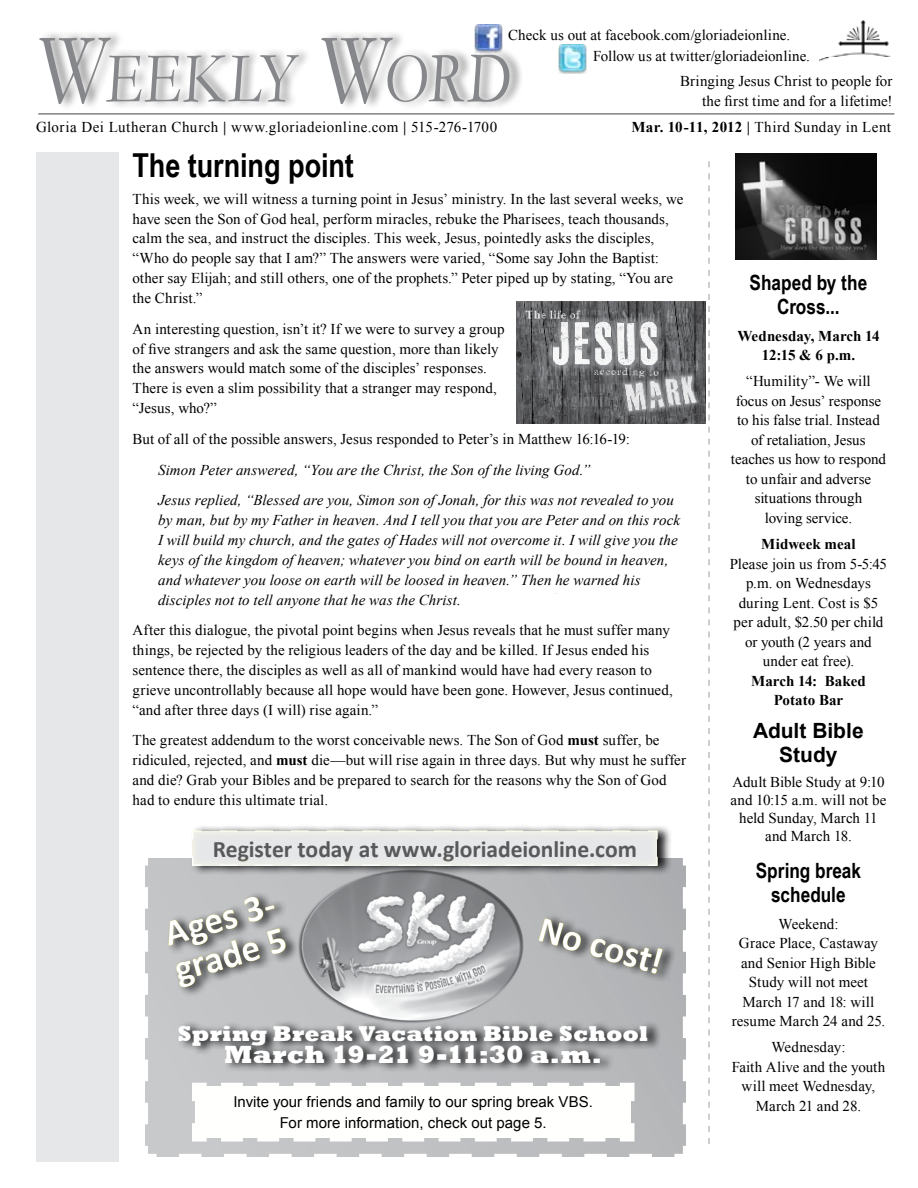
<style>
.page{position:relative;width:918px;height:1188px;background:#fff}
.page>*{position:absolute;margin:0;border:0;box-sizing:border-box;transform-origin:0 0}
.t1{font:700 37.5px "Calibri";color:#fff}
.t2{font:700 33px "Arial Narrow";letter-spacing:-.005em;color:#000}
.t3{font:800 25.5px "Rockwell";letter-spacing:.005em;color:#fff}
.t4{font:700 23.55px "Calibri";letter-spacing:-.005em;color:#58595b}
.t5{font:800 22.05px "Rockwell";letter-spacing:.01em;color:#fff}
.t6{font:700 21px/24px "Arial Narrow";color:#000;text-align:center}
.t7{font:700 21px/24px "Arial";color:#000;text-align:center}
.t8{font:15px/19.5px "Times New Roman";letter-spacing:.005em;color:#000;text-align:center}
.t9{font:italic 15px/20px "Times New Roman";letter-spacing:.005em;color:#000}
.t10{font:15px/20.9px "Arial";letter-spacing:.005em;color:#000;text-align:center}
.t11{font:700 15px/19.5px "Times New Roman";color:#000;text-align:center}
.t12{font:15px "Times New Roman";letter-spacing:.03em;color:#000}
.t13{font:15px "Times New Roman";letter-spacing:.035em;color:#000}
.s1{font-weight:700}
</style>
<div class="page">
<img style="left:820px;top:21px;width:71px;height:40px">
<div style="left:34px;top:152px;width:85px;height:1010px;background:#e6e7e8"></div>
<div style="left:520px;top:57px;width:37px;height:53px;border:2px solid #fff;border-radius:50%"></div>
<hr style="left:38px;top:113px;width:856px;height:2px;background:#808285">
<svg style="left:39px;top:38px;width:471px;height:66px"></svg>
<div style="left:6px;top:0;width:30px;height:1178px;background:#fff"></div>
<svg style="left:708px;top:161px;width:2px;height:983px"></svg>
<img style="left:474px;top:24px;width:29px;height:29px">
<img style="left:558px;top:44px;width:29px;height:29px">
<img style="left:735px;top:153px;width:142px;height:106px">
<img style="left:517px;top:301px;width:189px;height:122px">
<svg style="left:145px;top:876px;width:541px;height:281px;background:#bdbfc0"></svg>
<div style="left:177px;top:1020px;width:484px;height:53px;background:#000;opacity:.89"></div>
<div style="left:190px;top:824px;width:482px;height:52px;background:#000;opacity:.89"></div>
<svg style="left:378px;top:829px;width:288px;height:38px;background:#e2e3e1"></svg>
<svg style="left:188px;top:1079px;width:450px;height:66px"></svg>
<svg style="left:505px;top:835px;width:205px;height:187px;background:#bdbebb"></svg>
<svg style="left:145px;top:824px;width:233px;height:246px;background:#b5b6b3"></svg>
<p class="t8" style="left:593px;top:24px;width:218px;line-height:21.1px;text-align:left;text-indent:-85px">Check us out at facebook.com/gloriadeionline.<br>Follow us at twitter/gloriadeionline.</p>
<p class="t8" style="left:680px;top:71px;width:214px;text-align:right">Bringing Jesus Christ to people for the first time and for a lifetime!</p>
<p class="t12" style="left:36px;top:117px;width:463px">Gloria Dei Lutheran Church <span class="s1">|</span> www.gloriadeionline.com <span class="s1">|</span> 515-276-1700</p>
<p class="t13" style="left:631px;top:117px;width:261px"><span class="s1">Mar. 10-11, 2012 |</span> Third Sunday in Lent</p>
<h2 class="t2" style="left:133px;top:140px;width:223px">The turning point</h2>
<p class="t8" style="left:133px;top:189px;width:552px;text-align:left">This week, we will witness a turning point in Jesus’ ministry. In the last several weeks, we have seen the Son of God heal, perform miracles, rebuke the Pharisees, teach thousands, calm the sea, and instruct the disciples. This week, Jesus, pointedly asks the disciples, “Who do people say that I am?” The answers were varied, “Some say John the Baptist: other say Elijah; and still others, one of the prophets.” Peter piped up by stating, “You are the Christ.”</p>
<p class="t8" style="left:133px;top:319px;width:373px;text-align:left">An interesting question, isn’t it? If we were to survey a group of five strangers and ask the same question, more than likely the answers would match some of the disciples’ responses.<br>There is even a slim possibility that a stranger may respond, “Jesus, who?”</p>
<p class="t8" style="left:133px;top:429px;width:499px">But of all of the possible answers, Jesus responded to Peter’s in Matthew 16:16-19:</p>
<p class="t9" style="left:158px;top:454px;width:518px;line-height:30.8px">Simon Peter answered, “You are the Christ, the Son of the living God.”<br>Jesus replied, “Blessed are you, Simon son of Jonah, for this was not revealed to you</p>
<p class="t9" style="left:158px;top:510px;width:524px">by man, but by my Father in heaven. And I tell you that you are Peter and on this rock I will build my church, and the gates of Hades will not overcome it. I will give you the keys of the kingdom of heaven; whatever you bind on earth will be bound in heaven, and whatever you loose on earth will be loosed in heaven.” Then he warned his disciples not to tell anyone that he was the Christ.</p>
<p class="t8" style="left:133px;top:620px;width:542px;line-height:20px;text-align:left">After this dialogue, the pivotal point begins when Jesus reveals that he must suffer many things, be rejected by the religious leaders of the day and be killed. If Jesus ended his sentence there, the disciples as well as all of mankind would have had every reason to grieve uncontrollably because all hope would have been gone. However, Jesus continued, “and after three days (I will) rise again.”</p>
<p class="t8" style="left:133px;top:730px;width:555px;line-height:20px;text-align:left">The greatest addendum to the worst conceivable news. The Son of God <span class="s1">must</span> suffer, be ridiculed, rejected, and <span class="s1">must</span> die—but will rise again in three days. But why must he suffer and die? Grab your Bibles and be prepared to search for the reasons why the Son of God had to endure this ultimate trial.</p>
<h3 class="t6" style="left:750px;top:270px;width:119px">Shaped by the<br>Cross...</h3>
<p class="t11" style="left:737px;top:326px;width:144px">Wednesday, March 14<br>12:15 &amp; 6 p.m.</p>
<p class="t8" style="left:731px;top:371px;width:157px">“Humility”- We will focus on Jesus’ response to his false trial. Instead of retaliation, Jesus teaches us how to respond to unfair and adverse situations through<br>loving service.</p>
<p class="t11" style="left:761px;top:534px;width:96px">Midweek meal</p>
<p class="t8" style="left:730px;top:554px;width:159px">Please join us from 5-5:45 p.m. on Wednesdays during Lent. Cost is $5 per adult, $2.50 per child or youth (2 years and under eat free).</p>
<p class="t11" style="left:751px;top:671px;width:116px">March 14: Baked<br>Potato Bar</p>
<h3 class="t7" style="left:753px;top:720px;width:112px">Adult Bible<br>Study</h3>
<p class="t8" style="left:731px;top:773px;width:157px;line-height:18px">Adult Bible Study at 9:10 and 10:15 a.m. will not be held Sunday, March 11 and March 18.</p>
<h3 class="t6" style="left:756px;top:858px;width:107px">Spring break schedule</h3>
<p class="t8" style="left:732px;top:914px;width:155px">Weekend:<br>Grace Place, Castaway and Senior High Bible<br>Study will not meet<br>March 17 and 18: will resume March 24 and 25.</p>
<p class="t8" style="left:732px;top:1037px;width:155px">Wednesday:<br>Faith Alive and the youth will meet Wednesday,<br>March 21 and 28.</p>
<h3 class="t4" style="left:213px;top:835px;width:426px">Register today at www.gloriadeionline.com</h3>
<h1 class="t1" style="left:159px;top:912px;width:115px;rotate:-16deg">Ages 3-</h1>
<h1 class="t1" style="left:546px;top:905px;width:129px;rotate:16deg">No cost!</h1>
<h1 class="t1" style="left:168px;top:948px;width:117px;rotate:-16deg">grade 5</h1>
<h3 class="t5" style="left:178px;top:1021px;width:472px">Spring Break Vacation Bible School</h3>
<h3 class="t3" style="left:224px;top:1040px;width:379px">March 19-21 9-11:30 a.m.</h3>
<p class="t10" style="left:233px;top:1092px;width:361px">Invite your friends and family to our spring break VBS.<br>For more information, check out page 5.</p>
</div>
